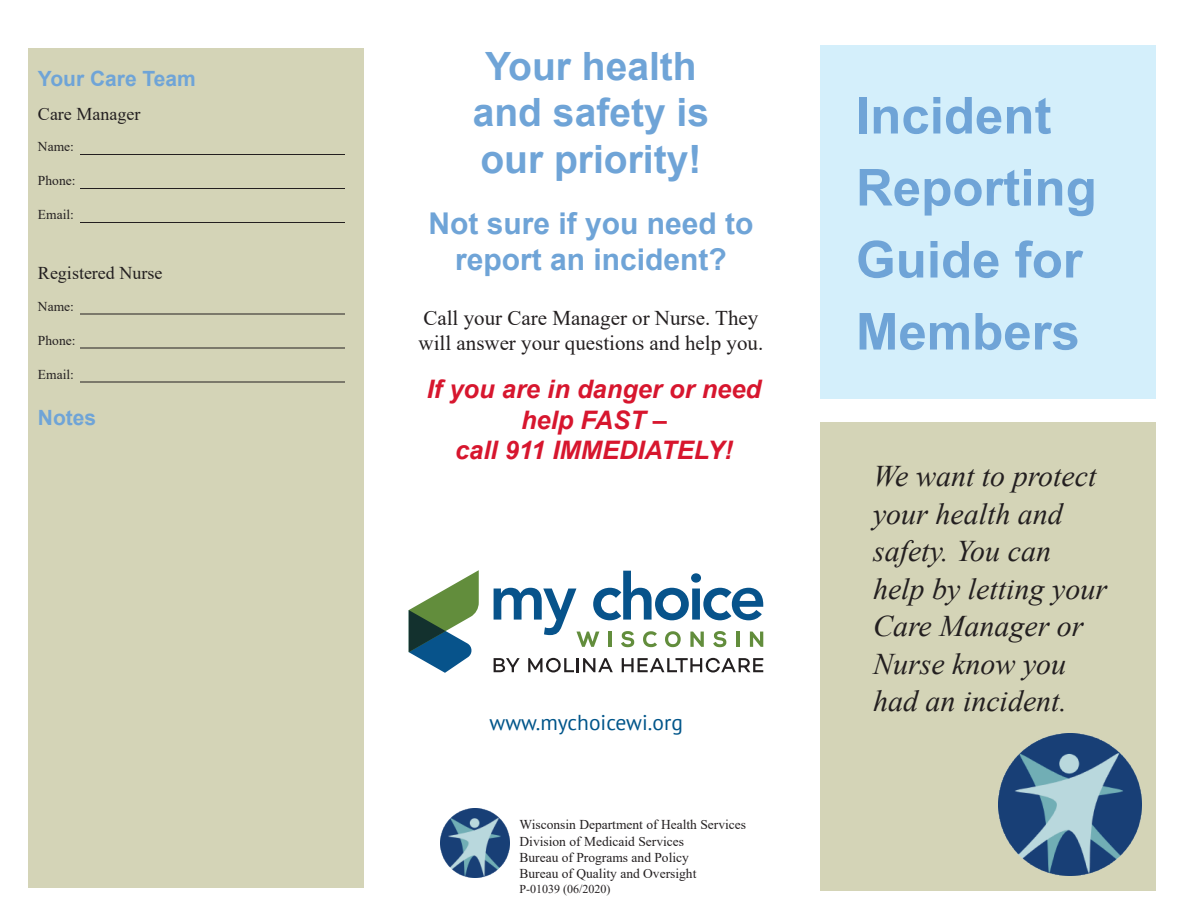
<style>
.page{position:relative;width:1188px;height:918px;background:#fff}
.page>*{position:absolute;margin:0;border:0;box-sizing:border-box;transform-origin:0 0}
.t1{font:700 51px/72px "Arial";color:#6fa4d7}
.t2{font:700 39px/46.8px "Arial";color:#6fa4d7;text-align:center}
.t3{font:italic 30px/37.5px "Times New Roman";color:#231f20}
.t4{font:700 30px/36px "Arial";color:#6fa4d7;text-align:center}
.t5{font:italic 700 25.5px/30.6px "Arial";color:#d7162e;text-align:center}
.t6{font:21.6px "PT Sans";color:#01558a}
.t7{font:21px/25.2px "Times New Roman";color:#231f20}
.t8{font:700 21px "Arial";color:#6fa4d7}
.t9{font:18px "Times New Roman";color:#231f20}
.t10{font:13.5px/16.2px "Times New Roman";color:#231f20}
.t11{font:12px "Times New Roman";color:#231f20}
</style>
<div class="page">
<div style="left:820px;top:423px;width:336px;height:468px;background:#d4d4b7"></div>
<div style="left:28px;top:48px;width:336px;height:840px;background:#d4d4b7"></div>
<div style="left:820px;top:45px;width:336px;height:354px;background:#d4effb"></div>
<img style="left:441px;top:808px;width:69px;height:69px">
<img style="left:999px;top:733px;width:142px;height:143px">
<hr style="left:80px;top:154px;width:265px;height:1px;background:#231f20">
<hr style="left:80px;top:188px;width:265px;height:1px;background:#231f20">
<hr style="left:80px;top:222px;width:265px;height:1px;background:#231f20">
<hr style="left:80px;top:314px;width:265px;height:1px;background:#231f20">
<hr style="left:80px;top:348px;width:265px;height:1px;background:#231f20">
<hr style="left:80px;top:382px;width:265px;height:1px;background:#231f20">
<svg style="left:409px;top:570px;width:354px;height:103px"></svg>
<h3 class="t8" style="left:38px;top:63px;width:159px">Your Care Team</h3>
<h3 class="t9" style="left:38px;top:101px;width:104px">Care Manager</h3>
<p class="t10" style="left:38px;top:138px;width:37px">Name:</p>
<p class="t10" style="left:38px;top:172px;width:39px">Phone:</p>
<p class="t10" style="left:38px;top:206px;width:38px">Email:</p>
<h3 class="t9" style="left:38px;top:260px;width:126px">Registered Nurse</h3>
<p class="t10" style="left:38px;top:297px;width:37px">Name:</p>
<p class="t10" style="left:38px;top:331px;width:39px">Phone:</p>
<p class="t10" style="left:38px;top:365px;width:38px">Email:</p>
<h3 class="t8" style="left:38px;top:402px;width:60px">Notes</h3>
<h2 class="t2" style="left:473px;top:43px;width:238px">Your health and safety is our priority!</h2>
<h3 class="t4" style="left:428px;top:206px;width:327px">Not sure if you need to report an incident?</h3>
<h3 class="t7" style="left:419px;top:304px;width:346px">Call your Care Manager or Nurse. They will answer your questions and help you.</h3>
<h3 class="t5" style="left:427px;top:375px;width:336px">If you are in danger or need help FAST –<br>call 911 IMMEDIATELY!</h3>
<h3 class="t6" style="left:490px;top:709px;width:195px">www.mychoicewi.org</h3>
<p class="t10" style="left:520px;top:816px;width:228px">Wisconsin Department of Health Services Division of Medicaid Services<br>Bureau of Programs and Policy<br>Bureau of Quality and Oversight</p>
<p class="t11" style="left:519px;top:880px;width:92px">P-01039 (06/2020)</p>
<h1 class="t1" style="left:856px;top:80px;width:242px">Incident<br>Reporting<br>Guide for<br>Members</h1>
<h3 class="t3" style="left:873px;top:457px;width:236px">We want to protect your health and safety. You can help by letting your<br>Care Manager or<br>Nurse know you had an incident.</h3>
</div>
